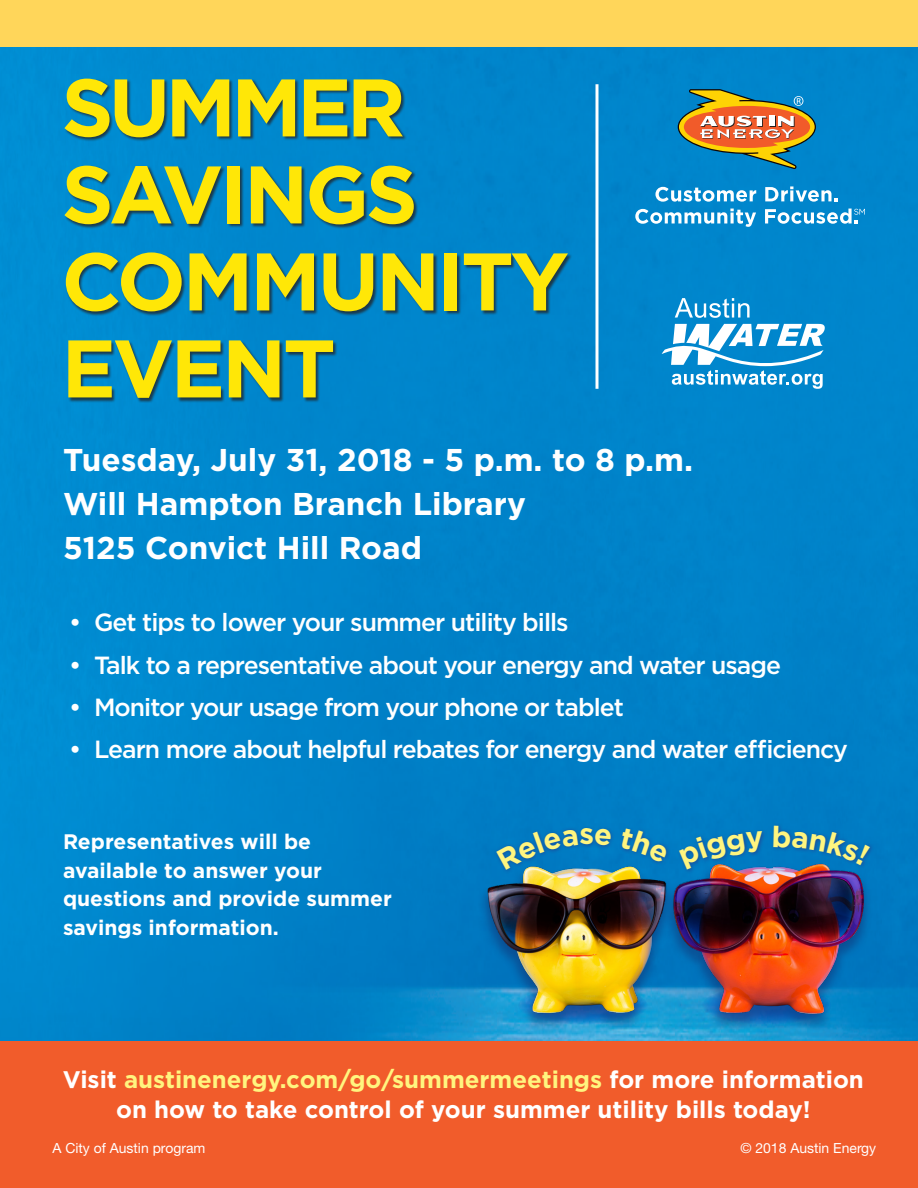
<style>
.page{position:relative;width:918px;height:1188px;background:#fff}
.page>*{position:absolute;margin:0;border:0;box-sizing:border-box;transform-origin:0 0}
.t1{font:700 81.45px "Gotham";letter-spacing:-.04em;color:#ffe707}
.t2{font:700 31.5px "Gotham";color:#fff}
.t3{font:500 24.75px "Gotham";letter-spacing:-.04em;color:#fff}
.t4{font:700 24px/30px "Gotham";color:#fff;text-align:center}
.t5{font:700 21px/28.5px "Gotham";color:#fff}
.t6{font:13.95px "Helvetica Neue";color:#fff}
.s1{color:#fff57f}
</style>
<div class="page">
<img style="left:0;top:46px;width:918px;height:995px">
<div style="left:0;top:0;width:918px;height:46px;background:#ffd65a"></div>
<div style="left:0;top:1041px;width:918px;height:147px;background:#f15c2b"></div>
<img style="left:439px;top:744px;width:459px;height:297px">
<div style="left:494px;top:823px;width:381px;height:51px;background:#253f8e;opacity:.75"></div>
<div style="left:65px;top:79px;width:508px;height:324px;background:#231f20;opacity:.75"></div>
<svg style="left:678px;top:89px;width:138px;height:80px;background:#878970"></svg>
<svg style="left:655px;top:187px;width:101px;height:15px"></svg>
<svg style="left:765px;top:186px;width:73px;height:16px"></svg>
<svg style="left:635px;top:209px;width:121px;height:18px"></svg>
<svg style="left:765px;top:209px;width:100px;height:15px"></svg>
<svg style="left:675px;top:298px;width:75px;height:20px"></svg>
<svg style="left:662px;top:324px;width:163px;height:65px"></svg>
<hr style="left:596px;top:84px;width:2px;height:305px;background:#fff">
<svg style="left:497px;top:828px;width:114px;height:41px;background:#0870b8"></svg>
<svg style="left:620px;top:828px;width:49px;height:35px;background:#076eb7"></svg>
<svg style="left:679px;top:831px;width:85px;height:39px;background:#106eb3"></svg>
<svg style="left:774px;top:826px;width:96px;height:39px;background:#066eb7"></svg>
<p class="t1" style="left:62px;top:54px;width:346px">SUMMER</p>
<p class="t1" style="left:62px;top:141px;width:358px">SAVINGS</p>
<p class="t1" style="left:62px;top:228px;width:509px">COMMUNITY</p>
<p class="t1" style="left:62px;top:315px;width:276px">EVENT</p>
<p class="t2" style="left:63px;top:439px;width:632px">Tuesday, July 31, 2018 - 5 p.m. to 8 p.m.</p>
<p class="t2" style="left:63px;top:483px;width:465px">Will Hampton Branch Library</p>
<p class="t2" style="left:63px;top:527px;width:361px">5125 Convict Hill Road</p>
<p class="t3" style="left:69px;top:607px;width:501px">• Get tips to lower your summer utility bills</p>
<p class="t3" style="left:69px;top:649px;width:713px">• Talk to a representative about your energy and water usage</p>
<p class="t3" style="left:69px;top:691px;width:556px">• Monitor your usage from your phone or tablet</p>
<p class="t3" style="left:69px;top:733px;width:780px">• Learn more about helpful rebates for energy and water efficiency</p>
<p class="t5" style="left:63px;top:827px;width:330px">Representatives will be available to answer your questions and provide summer savings information.</p>
<p class="t4" style="left:63px;top:1064px;width:803px">Visit <span class="s1">austinenergy.com/go/summermeetings</span> for more information on how to take control of your summer utility bills today!</p>
<p class="t6" style="left:52px;top:1140px;width:154px">A City of Austin program</p>
<p class="t6" style="left:740px;top:1140px;width:137px">© 2018 Austin Energy</p>
</div>
